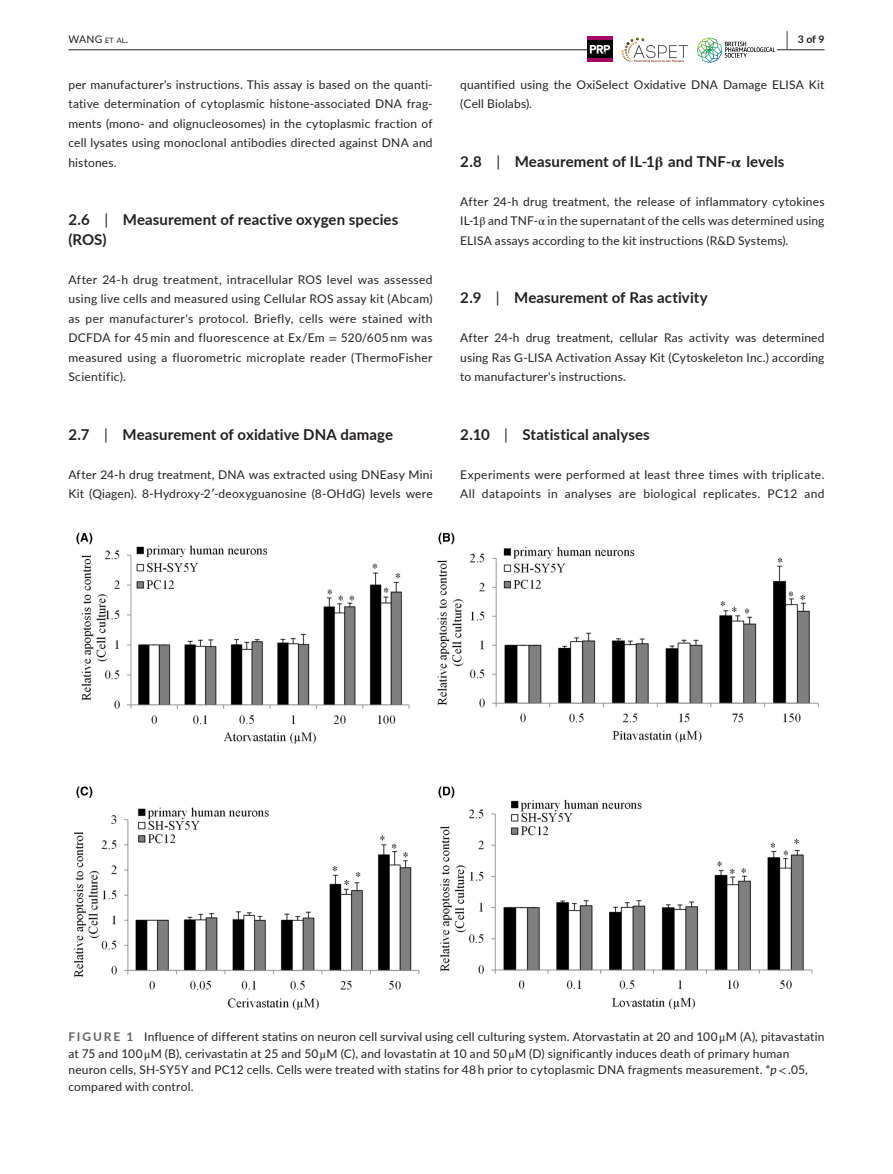
<style>
.page{position:relative;width:893px;height:1174px;background:#fff}
.page>*{position:absolute;margin:0;border:0;box-sizing:border-box;transform-origin:0 0}
.t1{font:700 15px/19.5px "Lato";letter-spacing:.01em;color:#231f20}
.t2{font:12px/19.5px "Lato";letter-spacing:.015em;color:#231f20;text-align:justify}
.t3{font:10.5px "Lato";color:#231f20}
.t4{font:700 10.5px "Lato";color:#231f20}
.s1{font-size:7.35px}
.s2{font-size:19.5px}
.s3{font-weight:400}
.s4{font-family:"STIX"}
.s5{font-weight:700;color:#636366}
.s6{font-style:italic}
</style>
<div class="page">
<hr style="left:68px;top:49px;width:756px;height:1px;background:#231f20">
<div style="left:587px;top:36px;width:189px;height:27px;background:#fff"></div>
<div style="left:587px;top:37px;width:26px;height:25px;background:#070606"></div>
<hr style="left:587px;top:37px;width:26px;height:3px;background:#a60660">
<hr style="left:587px;top:59px;width:26px;height:3px;background:#a60660">
<svg style="left:590px;top:45px;width:20px;height:9px"></svg>
<svg style="left:621px;top:37px;width:67px;height:25px"></svg>
<svg style="left:697px;top:37px;width:78px;height:26px"></svg>
<img style="left:74px;top:532px;width:745px;height:477px">
<p class="t3" style="left:68px;top:31px;width:61px">WANG <span class="s1">et al</span>.</p>
<p class="t4" style="left:786px;top:31px;width:40px"><span class="s2">|</span> 3 of 9</p>
<p class="t2" style="left:68px;top:74px;width:366px">per manufacturer's instructions. This assay is based on the quanti&shy;tative determination of cytoplasmic histone-associated DNA frag&shy;ments (mono- and olignucleosomes) in the cytoplasmic fraction of cell lysates using monoclonal antibodies directed against DNA and histones.</p>
<p class="t2" style="left:460px;top:74px;width:366px">quantified using the OxiSelect Oxidative DNA Damage ELISA Kit (Cell Biolabs).</p>
<p class="t1" style="left:460px;top:151px;width:326px">2.8 <span class="s3">|</span> Measurement of IL-1<span class="s4">β</span> and TNF-<span class="s4">α</span> levels</p>
<p class="t2" style="left:460px;top:191px;width:366px">After 24-h drug treatment, the release of inflammatory cytokines IL-1<span class="s4">β</span> and TNF-<span class="s4">α</span> in the supernatant of the cells was determined using ELISA assays according to the kit instructions (R&amp;D Systems).</p>
<p class="t1" style="left:68px;top:209px;width:331px">2.6 <span class="s3">|</span> Measurement of reactive oxygen species (ROS)</p>
<p class="t2" style="left:68px;top:269px;width:366px">After 24-h drug treatment, intracellular ROS level was assessed using live cells and measured using Cellular ROS assay kit (Abcam) as per manufacturer's protocol. Briefly, cells were stained with DCFDA for 45 min and fluorescence at Ex/Em <span class="s4">=</span> 520/605 nm was measured using a fluorometric microplate reader (ThermoFisher Scientific).</p>
<p class="t1" style="left:460px;top:287px;width:249px">2.9 <span class="s3">|</span> Measurement of Ras activity</p>
<p class="t2" style="left:460px;top:327px;width:366px">After 24-h drug treatment, cellular Ras activity was determined using Ras G-LISA Activation Assay Kit (Cytoskeleton Inc.) according to manufacturer's instructions.</p>
<p class="t1" style="left:68px;top:424px;width:326px">2.7 <span class="s3">|</span> Measurement of oxidative DNA damage</p>
<p class="t2" style="left:68px;top:464px;width:366px">After 24-h drug treatment, DNA was extracted using DNEasy Mini<br>Kit (Qiagen). 8-Hydroxy-2′-deoxyguanosine (8-OHdG) levels were</p>
<p class="t1" style="left:460px;top:424px;width:191px">2.10 <span class="s3">|</span> Statistical analyses</p>
<p class="t2" style="left:460px;top:464px;width:366px">Experiments were performed at least three times with triplicate.<br>All datapoints in analyses are biological replicates. PC12 and</p>
<p class="t2" style="left:68px;top:1028px;width:757px;line-height:16.5px;text-align:left"><span class="s5">FIGURE 1</span> Influence of different statins on neuron cell survival using cell culturing system. Atorvastatin at 20 and 100 <span class="s4">μ</span>M (A), pitavastatin at 75 and 100 <span class="s4">μ</span>M (B), cerivastatin at 25 and 50 <span class="s4">μ</span>M (C), and lovastatin at 10 and 50 <span class="s4">μ</span>M (D) significantly induces death of primary human neuron cells, SH-SY5Y and PC12 cells. Cells were treated with statins for 48 h prior to cytoplasmic DNA fragments measurement. *<span class="s6">p</span><span class="s4">&lt;</span> .05, compared with control.</p>
</div>
